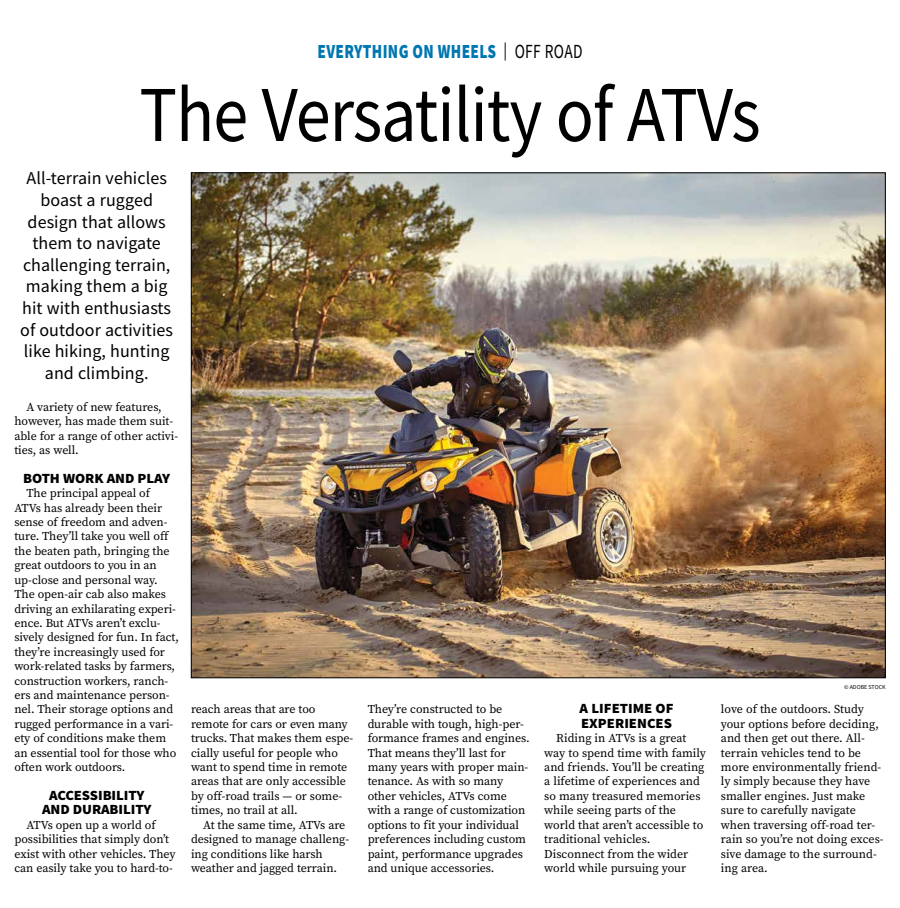
<style>
.page{position:relative;width:900px;height:908px;background:#fff}
.page>*{position:absolute;margin:0;border:0;box-sizing:border-box;transform-origin:0 0}
.t1{font:79.2px "Source Sans Pro";letter-spacing:-.015em;color:#000;scale:.89 1}
.t2{font:900 20px "Source Sans Pro";letter-spacing:.025em;color:#0077b1;scale:.77 1}
.t3{font:18px/21.6px "Source Sans Pro";letter-spacing:.005em;color:#000;text-align:center}
.t4{font:900 14px/14.4px "Source Sans Pro";letter-spacing:-.005em;color:#000;text-align:center;scale:1.05 1}
.t5{font:12px/14.4px "Source Serif Pro";letter-spacing:-.005em;color:#000}
.t6{font:6px "Source Sans Pro";color:#000}
.s1{font-weight:400;font-size:18px;color:#000}
.s2{font-weight:400;color:#000}
</style>
<div class="page">
<img style="left:193px;top:174px;width:691px;height:501px">
<h2 class="t2" style="left:317px;top:38px;width:346px">EVERYTHING ON WHEELS <span class="s1">|</span> <span class="s2">OFF ROAD</span></h2>
<h1 class="t1" style="left:139px;top:64px;width:700px">The Versatility of ATVs</h1>
<h3 class="t3" style="left:20px;top:167px;width:154px">All-terrain vehicles boast a rugged design that allows them to navigate challenging terrain, making them a big hit with enthusiasts of outdoor activities like hiking, hunting and climbing.</h3>
<p class="t5" style="left:14px;top:399px;width:165px;text-indent:12px">A variety of new features, however, has made them suit&shy;able for a range of other activi&shy;ties, as well.</p>
<p class="t4" style="left:23px;top:470px;width:142px">BOTH WORK AND PLAY</p>
<p class="t5" style="left:14px;top:486px;width:166px;text-indent:12px">The principal appeal of<br>ATVs has already been their sense of freedom and adven&shy;ture. They’ll take you well off the beaten path, bringing the great outdoors to you in an up-close and personal way.<br>The open-air cab also makes driving an exhilarating experi&shy;ence. But ATVs aren’t exclu&shy;sively designed for fun. In fact, they’re increasingly used for work-related tasks by farmers, construction workers, ranch&shy;ers and maintenance person&shy;nel. Their storage options and rugged performance in a vari&shy;ety of conditions make them an essential tool for those who often work outdoors.</p>
<p class="t4" style="left:42px;top:787px;width:106px">ACCESSIBILITY<br>AND DURABILITY</p>
<p class="t5" style="left:14px;top:817px;width:163px;text-indent:12px">ATVs open up a world of possibilities that simply don’t exist with other vehicles. They can easily take you to hard-to-</p>
<p class="t5" style="left:191px;top:702px;width:164px">reach areas that are too remote for cars or even many trucks. That makes them espe&shy;cially useful for people who want to spend time in remote areas that are only accessible by off-road trails — or some&shy;times, no trail at all.</p>
<p class="t5" style="left:191px;top:817px;width:160px;text-indent:12px">At the same time, ATVs are designed to manage challeng&shy;ing conditions like harsh weather and jagged terrain.</p>
<p class="t5" style="left:368px;top:702px;width:164px">They’re constructed to be durable with tough, high-per&shy;formance frames and engines.<br>That means they’ll last for many years with proper main&shy;tenance. As with so many other vehicles, ATVs come with a range of customization options to fit your individual preferences including custom paint, performance upgrades and unique accessories.</p>
<p class="t4" style="left:580px;top:701px;width:91px;text-align:left">A LIFETIME OF<br>EXPERIENCES</p>
<p class="t5" style="left:544px;top:730px;width:163px;text-indent:12px">Riding in ATVs is a great way to spend time with family and friends. You’ll be creating a lifetime of experiences and so many treasured memories while seeing parts of the world that aren’t accessible to traditional vehicles.<br>Disconnect from the wider world while pursuing your</p>
<p class="t6" style="left:844px;top:682px;width:43px">© ADOBE STOCK</p>
<p class="t5" style="left:721px;top:702px;width:164px">love of the outdoors. Study your options before deciding, and then get out there. All&shy;terrain vehicles tend to be more environmentally friend&shy;ly simply because they have smaller engines. Just make sure to carefully navigate when traversing off-road ter&shy;rain so you’re not doing exces&shy;sive damage to the surround&shy;ing area.</p>
</div>
